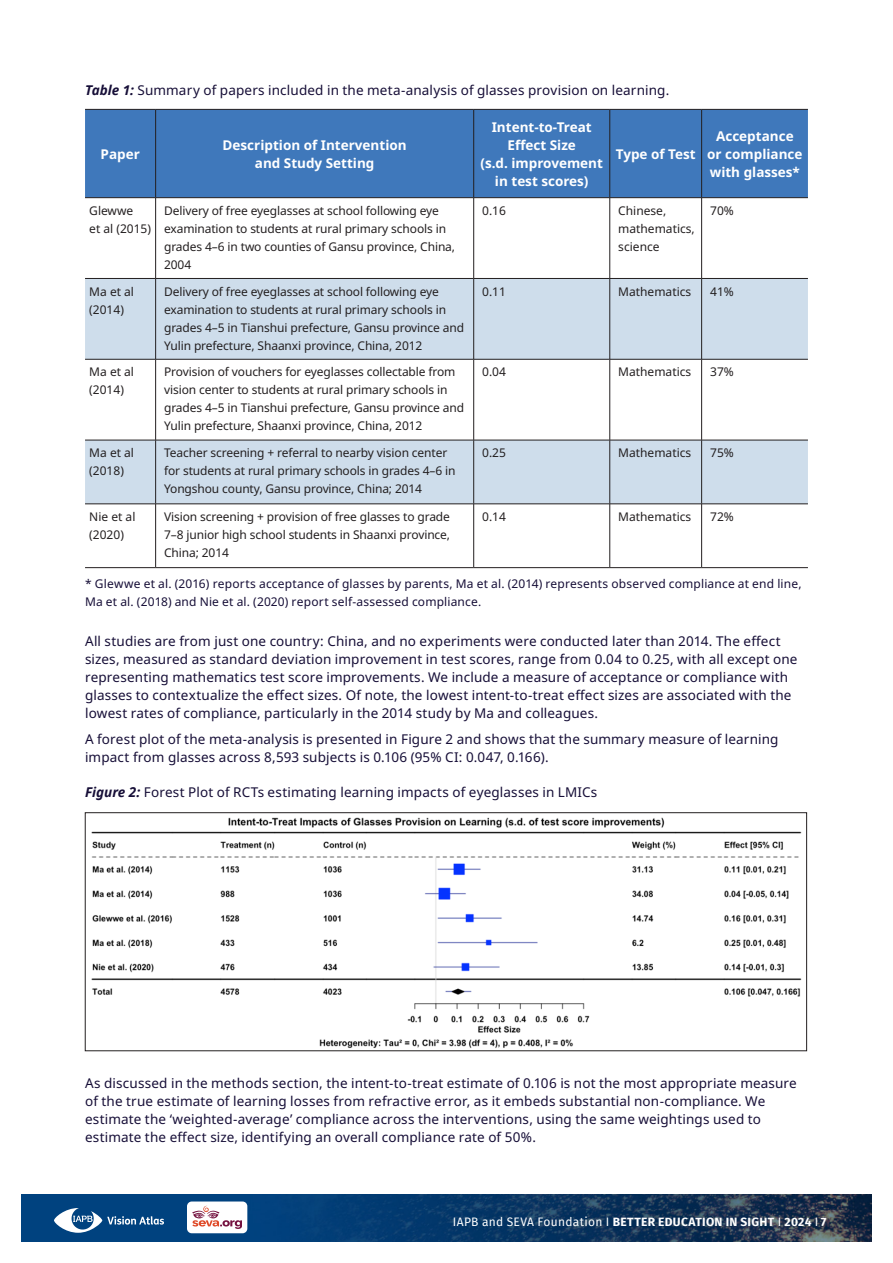
<style>
.page{position:relative;width:893px;height:1263px;background:#fff}
.page>*{position:absolute;margin:0;border:0;box-sizing:border-box;transform-origin:0 0}
.BODY{font:13.5px/18px "Noto Sans";letter-spacing:.01em;color:#160e37}
.Figure_caption{font:13.5px "Noto Sans";letter-spacing:.01em;color:#160e37}
.t1{font:700 13.5px/18px "Noto Sans";color:#fff;text-align:center}
.t2{font:12px/18px "Noto Sans";letter-spacing:-.01em;color:#231f20}
.BODY-2{font:12px/18px "Noto Sans";letter-spacing:.015em;color:#160e37}
.t3{font:700 12px "Fira Sans";letter-spacing:.025em;color:#fff}
.s1{font-weight:700;font-style:italic}
.s2{font-weight:400}
</style>
<div class="page">
<img style="left:21px;top:1194px;width:851px;height:48px">
<svg style="left:54px;top:1208px;width:110px;height:25px"></svg>
<div style="left:187px;top:1201px;width:60px;height:32px;background:#fff;border-radius:5px"></div>
<svg style="left:192px;top:1206px;width:50px;height:23px"></svg>
<div style="left:85px;top:110px;width:723px;height:87px;background:#3f78bb"></div>
<svg style="left:85px;top:279px;width:723px;height:225px;fill:#ceddeb"></svg>
<hr style="left:85px;top:109px;width:71px;height:1px;background:#231f20">
<hr style="left:156px;top:109px;width:318px;height:1px;background:#231f20">
<hr style="left:155px;top:110px;width:1px;height:87px;background:#231f20">
<hr style="left:474px;top:109px;width:136px;height:1px;background:#231f20">
<hr style="left:473px;top:110px;width:1px;height:87px;background:#231f20">
<hr style="left:610px;top:109px;width:92px;height:1px;background:#231f20">
<hr style="left:609px;top:110px;width:1px;height:87px;background:#231f20">
<hr style="left:702px;top:109px;width:106px;height:1px;background:#231f20">
<hr style="left:701px;top:110px;width:1px;height:87px;background:#231f20">
<hr style="left:85px;top:197px;width:71px;height:1px;background:#231f20">
<hr style="left:156px;top:197px;width:318px;height:1px;background:#231f20">
<hr style="left:155px;top:198px;width:1px;height:80px;background:#231f20">
<hr style="left:474px;top:197px;width:136px;height:1px;background:#231f20">
<hr style="left:473px;top:198px;width:1px;height:80px;background:#231f20">
<hr style="left:610px;top:197px;width:92px;height:1px;background:#231f20">
<hr style="left:609px;top:198px;width:1px;height:80px;background:#231f20">
<hr style="left:702px;top:197px;width:106px;height:1px;background:#231f20">
<hr style="left:701px;top:198px;width:1px;height:80px;background:#231f20">
<hr style="left:85px;top:278px;width:71px;height:1px;background:#231f20">
<hr style="left:156px;top:278px;width:318px;height:1px;background:#231f20">
<hr style="left:155px;top:279px;width:1px;height:80px;background:#231f20">
<hr style="left:474px;top:278px;width:136px;height:1px;background:#231f20">
<hr style="left:473px;top:279px;width:1px;height:80px;background:#231f20">
<hr style="left:610px;top:278px;width:92px;height:1px;background:#231f20">
<hr style="left:609px;top:279px;width:1px;height:80px;background:#231f20">
<hr style="left:702px;top:278px;width:106px;height:1px;background:#231f20">
<hr style="left:701px;top:279px;width:1px;height:80px;background:#231f20">
<hr style="left:85px;top:359px;width:71px;height:1px;background:#231f20">
<hr style="left:156px;top:359px;width:318px;height:1px;background:#231f20">
<hr style="left:155px;top:359px;width:1px;height:81px;background:#231f20">
<hr style="left:474px;top:359px;width:136px;height:1px;background:#231f20">
<hr style="left:473px;top:359px;width:1px;height:81px;background:#231f20">
<hr style="left:610px;top:359px;width:92px;height:1px;background:#231f20">
<hr style="left:609px;top:359px;width:1px;height:81px;background:#231f20">
<hr style="left:702px;top:359px;width:106px;height:1px;background:#231f20">
<hr style="left:701px;top:359px;width:1px;height:81px;background:#231f20">
<hr style="left:85px;top:440px;width:71px;height:1px;background:#231f20">
<hr style="left:156px;top:440px;width:318px;height:1px;background:#231f20">
<hr style="left:155px;top:440px;width:1px;height:64px;background:#231f20">
<hr style="left:474px;top:440px;width:136px;height:1px;background:#231f20">
<hr style="left:473px;top:440px;width:1px;height:64px;background:#231f20">
<hr style="left:610px;top:440px;width:92px;height:1px;background:#231f20">
<hr style="left:609px;top:440px;width:1px;height:64px;background:#231f20">
<hr style="left:702px;top:440px;width:106px;height:1px;background:#231f20">
<hr style="left:701px;top:440px;width:1px;height:64px;background:#231f20">
<hr style="left:85px;top:504px;width:71px;height:1px;background:#231f20">
<hr style="left:156px;top:504px;width:318px;height:1px;background:#231f20">
<hr style="left:155px;top:504px;width:1px;height:63px;background:#231f20">
<hr style="left:474px;top:504px;width:136px;height:1px;background:#231f20">
<hr style="left:473px;top:504px;width:1px;height:63px;background:#231f20">
<hr style="left:610px;top:504px;width:92px;height:1px;background:#231f20">
<hr style="left:609px;top:504px;width:1px;height:63px;background:#231f20">
<hr style="left:702px;top:504px;width:106px;height:1px;background:#231f20">
<hr style="left:701px;top:504px;width:1px;height:63px;background:#231f20">
<hr style="left:85px;top:567px;width:71px;height:1px;background:#231f20">
<hr style="left:156px;top:567px;width:318px;height:1px;background:#231f20">
<hr style="left:474px;top:567px;width:136px;height:1px;background:#231f20">
<hr style="left:610px;top:567px;width:92px;height:1px;background:#231f20">
<hr style="left:702px;top:567px;width:106px;height:1px;background:#231f20">
<img style="left:91px;top:817px;width:711px;height:231px">
<div style="left:85px;top:812px;width:722px;height:239px;border:1px solid #231f20"></div>
<p class="Figure_caption" style="left:85px;top:80px;width:586px"><span class="s1">Table 1:</span> Summary of papers included in the meta-analysis of glasses provision on learning.</p>
<p class="t1" style="left:101px;top:145px;width:41px">Paper</p>
<p class="t1" style="left:223px;top:136px;width:186px">Description of Intervention and Study Setting</p>
<p class="t1" style="left:480px;top:118px;width:124px">Intent-to-Treat<br>Effect Size<br>(s.d. improvement in test scores)</p>
<p class="t1" style="left:616px;top:145px;width:81px">Type of Test</p>
<p class="t1" style="left:707px;top:127px;width:97px">Acceptance or compliance with glasses*</p>
<p class="t2" style="left:89px;top:202px;width:63px">Glewwe<br>et al (2015)</p>
<p class="t2" style="left:164px;top:202px;width:292px">Delivery of free eyeglasses at school following eye examination to students at rural primary schools in grades 4–6 in two counties of Gansu province, China, 2004</p>
<p class="t2" style="left:482px;top:202px;width:25px">0.16</p>
<p class="t2" style="left:618px;top:202px;width:78px">Chinese, mathematics, science</p>
<p class="t2" style="left:710px;top:202px;width:25px">70%</p>
<p class="t2" style="left:89px;top:282px;width:46px">Ma et al (2014)</p>
<p class="t2" style="left:164px;top:282px;width:301px">Delivery of free eyeglasses at school following eye examination to students at rural primary schools in grades 4–5 in Tianshui prefecture, Gansu province and Yulin prefecture, Shaanxi province, China, 2012</p>
<p class="t2" style="left:482px;top:282px;width:25px">0.11</p>
<p class="t2" style="left:618px;top:282px;width:75px">Mathematics</p>
<p class="t2" style="left:710px;top:282px;width:25px">41%</p>
<p class="t2" style="left:89px;top:363px;width:46px">Ma et al (2014)</p>
<p class="t2" style="left:164px;top:363px;width:301px">Provision of vouchers for eyeglasses collectable from vision center to students at rural primary schools in grades 4–5 in Tianshui prefecture, Gansu province and Yulin prefecture, Shaanxi province, China, 2012</p>
<p class="t2" style="left:482px;top:363px;width:25px">0.04</p>
<p class="t2" style="left:618px;top:363px;width:75px">Mathematics</p>
<p class="t2" style="left:710px;top:363px;width:25px">37%</p>
<p class="t2" style="left:89px;top:444px;width:46px">Ma et al (2018)</p>
<p class="t2" style="left:164px;top:444px;width:293px">Teacher screening + referral to nearby vision center for students at rural primary schools in grades 4–6 in<br>Yongshou county, Gansu province, China; 2014</p>
<p class="t2" style="left:482px;top:444px;width:25px">0.25</p>
<p class="t2" style="left:618px;top:444px;width:75px">Mathematics</p>
<p class="t2" style="left:710px;top:444px;width:25px">75%</p>
<p class="t2" style="left:89px;top:508px;width:48px">Nie et al (2020)</p>
<p class="t2" style="left:164px;top:508px;width:287px;text-align:justify">Vision screening + provision of free glasses to grade 7–8 junior high school students in Shaanxi province, China; 2014</p>
<p class="t2" style="left:482px;top:508px;width:25px">0.14</p>
<p class="t2" style="left:618px;top:508px;width:75px">Mathematics</p>
<p class="t2" style="left:710px;top:508px;width:25px">72%</p>
<p class="BODY-2" style="left:85px;top:575px;width:718px">* Glewwe et al. (2016) reports acceptance of glasses by parents, Ma et al. (2014) represents observed compliance at end line,<br>Ma et al. (2018) and Nie et al. (2020) report self-assessed compliance.</p>
<p class="BODY" style="left:85px;top:632px;width:714px">All studies are from just one country: China, and no experiments were conducted later than 2014. The effect sizes, measured as standard deviation improvement in test scores, range from 0.04 to 0.25, with all except one representing mathematics test score improvements. We include a measure of acceptance or compliance with glasses to contextualize the effect sizes. Of note, the lowest intent-to-treat effect sizes are associated with the lowest rates of compliance, particularly in the 2014 study by Ma and colleagues.</p>
<p class="BODY" style="left:85px;top:730px;width:695px">A forest plot of the meta-analysis is presented in Figure 2 and shows that the summary measure of learning impact from glasses across 8,593 subjects is 0.106 (95% CI: 0.047, 0.166).</p>
<p class="Figure_caption" style="left:85px;top:783px;width:514px"><span class="s1">Figure 2:</span> Forest Plot of RCTs estimating learning impacts of eyeglasses in LMICs</p>
<p class="BODY" style="left:85px;top:1075px;width:713px">As discussed in the methods section, the intent-to-treat estimate of 0.106 is not the most appropriate measure of the true estimate of learning losses from refractive error, as it embeds substantial non-compliance. We estimate the ‘weighted-average’ compliance across the interventions, using the same weightings used to estimate the effect size, identifying an overall compliance rate of 50%.</p>
<p class="t3" style="left:453px;top:1211px;width:375px"><span class="s2">IAPB and SEVA Foundation Ι</span> BETTER EDUCATION IN SIGHT <span class="s2">Ι</span> 2024 <span class="s2">Ι</span> 7</p>
</div>
